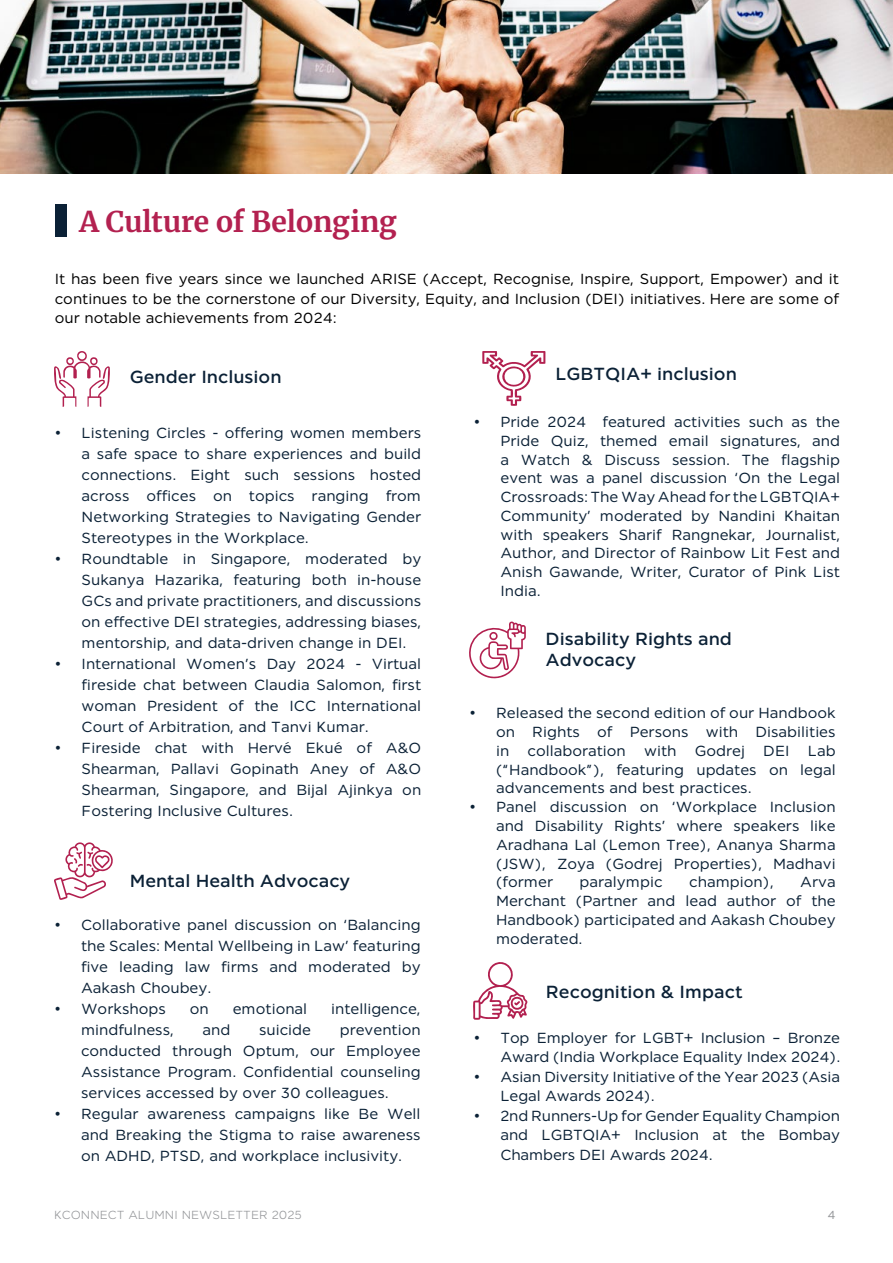
<style>
.page{position:relative;width:893px;height:1263px;background:#fff}
.page>*{position:absolute;margin:0;border:0;box-sizing:border-box;transform-origin:0 0}
.t1{font:300 28.5px "Merriweather";letter-spacing:-.005em;color:#b32150}
.t2{font:500 18px/21px "Khaitan";color:#0b2136}
.t3{font:15px/21px "Khaitan";color:#0b2136;text-align:justify}
.t4{font:15px/19.5px "Khaitan";color:#000;text-align:justify}
.t5{font:300 12px "Khaitan";color:#939598}
.t6{font:12px "Khaitan";color:#939598}
</style>
<div class="page">
<img style="left:0;top:0;width:893px;height:173px">
<div style="left:55px;top:204px;width:11px;height:33px;background:#0b2136"></div>
<svg style="left:54px;top:351px;width:56px;height:56px"></svg>
<svg style="left:54px;top:842px;width:59px;height:58px"></svg>
<svg style="left:469px;top:621px;width:57px;height:58px"></svg>
<svg style="left:473px;top:962px;width:55px;height:58px"></svg>
<svg style="left:482px;top:351px;width:63px;height:55px"></svg>
<h1 class="t1" style="left:79px;top:198px;width:319px">A Culture of Belonging</h1>
<p class="t4" style="left:55px;top:269px;width:786px">It has been five years since we launched ARISE (Accept, Recognise, Inspire, Support, Empower) and it continues to be the cornerstone of our Diversity, Equity, and Inclusion (DEI) initiatives. Here are some of our notable achievements from 2024:</p>
<p class="t2" style="left:130px;top:365px;width:153px">Gender Inclusion</p>
<p class="t3" style="left:82px;top:422px;width:341px;text-indent:-27px">• Listening Circles - offering women members a safe space to share experiences and build connections. Eight such sessions hosted across offices on topics ranging from Networking Strategies to Navigating Gender Stereotypes in the Workplace.</p>
<p class="t3" style="left:82px;top:548px;width:341px;text-indent:-27px">• Roundtable in Singapore, moderated by Sukanya Hazarika, featuring both in-house GCs and private practitioners, and discussions on effective DEI strategies, addressing biases, mentorship, and data-driven change in DEI.</p>
<p class="t3" style="left:82px;top:653px;width:341px;text-indent:-27px">• International Women’s Day 2024 - Virtual fireside chat between Claudia Salomon, first woman President of the ICC International Court of Arbitration, and Tanvi Kumar.</p>
<p class="t3" style="left:82px;top:737px;width:341px;text-indent:-27px">• Fireside chat with Hervé Ekué of A&amp;O Shearman, Pallavi Gopinath Aney of A&amp;O Shearman, Singapore, and Bijal Ajinkya on Fostering Inclusive Cultures.</p>
<p class="t2" style="left:130px;top:869px;width:222px">Mental Health Advocacy</p>
<p class="t3" style="left:81px;top:914px;width:341px;text-indent:-27px">• Collaborative panel discussion on ‘Balancing the Scales: Mental Wellbeing in Law’ featuring five leading law firms and moderated by Aakash Choubey.</p>
<p class="t3" style="left:54px;top:998px;width:113px">• Workshops</p>
<p class="t3" style="left:190px;top:998px;width:20px">on</p>
<p class="t3" style="left:233px;top:998px;width:76px">emotional</p>
<p class="t3" style="left:331px;top:998px;width:91px">intelligence,</p>
<p class="t3" style="left:81px;top:1019px;width:94px">mindfulness,</p>
<p class="t3" style="left:203px;top:1019px;width:29px">and</p>
<p class="t3" style="left:259px;top:1019px;width:54px">suicide</p>
<p class="t3" style="left:81px;top:1019px;width:341px;text-indent:259px">prevention conducted through Optum, our Employee Assistance Program. Confidential counseling services accessed by over 30 colleagues.</p>
<p class="t3" style="left:81px;top:1103px;width:341px;text-indent:-27px">• Regular awareness campaigns like Be Well and Breaking the Stigma to raise awareness on ADHD, PTSD, and workplace inclusivity.</p>
<p class="t2" style="left:555px;top:363px;width:183px">LGBTQIA+ inclusion</p>
<p class="t3" style="left:500px;top:412px;width:341px;line-height:18.8px;text-indent:-27px">• Pride 2024 featured activities such as the Pride Quiz, themed email signatures, and a Watch &amp; Discuss session. The flagship event was a panel discussion ‘On the Legal Crossroads: The Way Ahead for the LGBTQIA+ Community’ moderated by Nandini Khaitan with speakers Sharif Rangnekar, Journalist, Author, and Director of Rainbow Lit Fest and Anish Gawande, Writer, Curator of Pink List India.</p>
<p class="t2" style="left:546px;top:628px;width:188px">Disability Rights and<br>Advocacy</p>
<p class="t3" style="left:496px;top:703px;width:341px;line-height:18.8px;text-indent:-27px">• Released the second edition of our Handbook on Rights of Persons with Disabilities in collaboration with Godrej DEI Lab (“Handbook”), featuring updates on legal advancements and best practices.</p>
<p class="t3" style="left:496px;top:797px;width:341px;line-height:18.8px;text-indent:-27px">• Panel discussion on ‘Workplace Inclusion and Disability Rights’ where speakers like Aradhana Lal (Lemon Tree), Ananya Sharma (JSW), Zoya (Godrej Properties), Madhavi (former</p>
<p class="t3" style="left:580px;top:871px;width:85px">paralympic</p>
<p class="t3" style="left:689px;top:871px;width:86px">champion),</p>
<p class="t3" style="left:496px;top:872px;width:341px;line-height:18.8px;text-indent:304px">Arva Merchant (Partner and lead author of the Handbook) participated and Aakash Choubey moderated.</p>
<p class="t2" style="left:546px;top:981px;width:198px">Recognition &amp; Impact</p>
<p class="t3" style="left:473px;top:1027px;width:368px;line-height:19.5px;text-align:right">• Top Employer for LGBT+ Inclusion – Bronze<br>Award (India Workplace Equality Index 2024).</p>
<p class="t3" style="left:500px;top:1066px;width:341px;line-height:19.5px;text-indent:-27px">• Asian Diversity Initiative of the Year 2023 (Asia<br>Legal Awards 2024).</p>
<p class="t3" style="left:500px;top:1105px;width:341px;line-height:19.5px;text-indent:-27px">• 2nd Runners-Up for Gender Equality Champion and LGBTQIA+ Inclusion at the Bombay Chambers DEI Awards 2024.</p>
<p class="t5" style="left:54px;top:1207px;width:249px">KCONNECT ALUMNI NEWSLETTER 2025</p>
<p class="t6" style="left:827px;top:1207px;width:10px">4</p>
</div>
